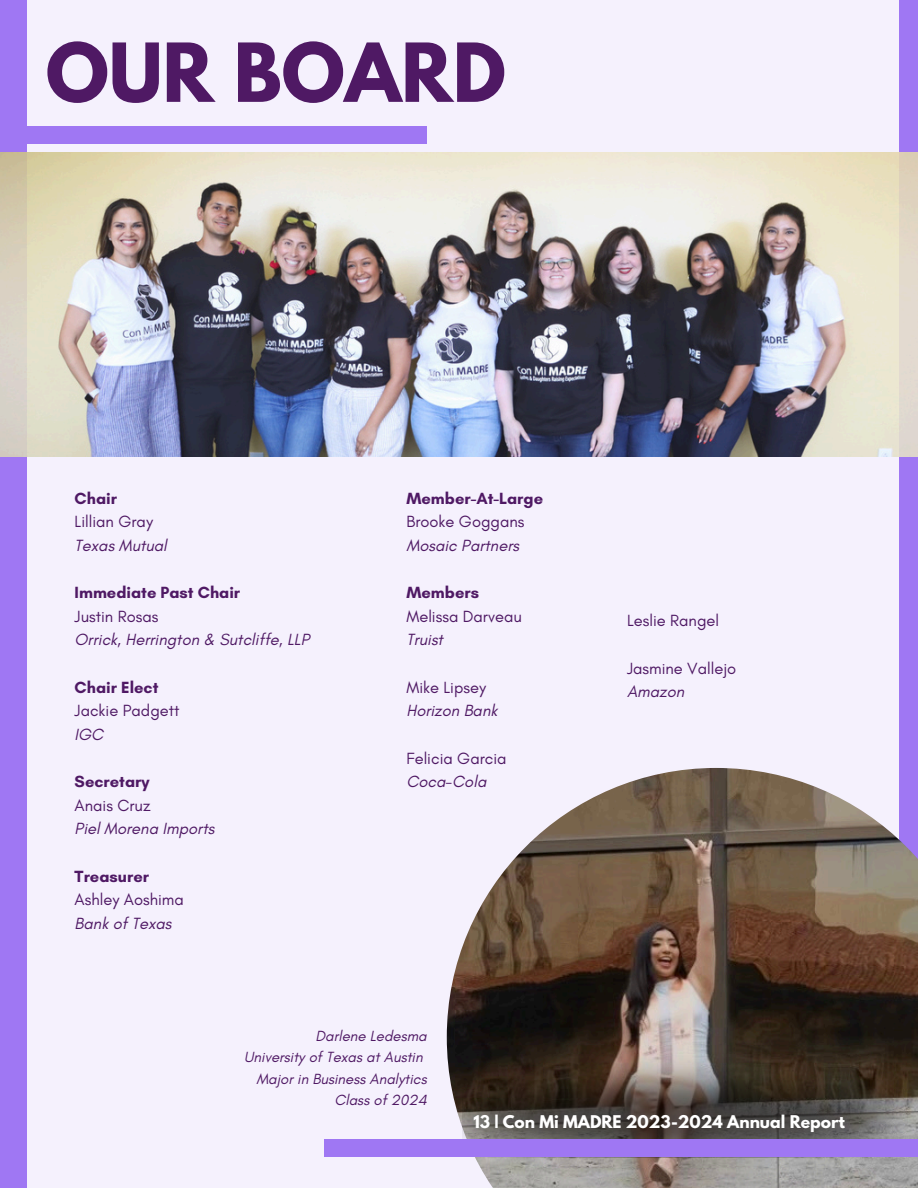
<style>
.page{position:relative;width:918px;height:1188px;background:#9f77f3}
.page>*{position:absolute;margin:0;border:0;box-sizing:border-box;transform-origin:0 0}
.t1{font:700 72px "League Spartan";color:#4f1964}
.t2{font:16.5px "Glacial Indifference";color:#4f1964}
.t3{font:italic 16.5px "Glacial Indifference";color:#4f1964}
.t4{font:700 16.5px "Glacial Indifference";color:#4f1964}
.t5{font:700 15.6px "League Spartan";color:#fff}
.t6{font:italic 15px "Glacial Indifference";color:#4f1964}
</style>
<div class="page">
<div style="left:27px;top:0;width:871px;height:1188px;background:#f5f1fd"></div>
<div style="left:19px;top:126px;width:408px;height:18px;background:#9f77f3"></div>
<img style="left:0;top:153px;width:918px;height:303px">
<img style="left:447px;top:768px;width:471px;height:420px">
<img style="left:463px;top:1051px;width:444px;height:88px">
<div style="left:324px;top:1139px;width:594px;height:18px;background:#9f77f3"></div>
<p class="t1" style="left:46px;top:37px;width:462px">OUR BOARD</p>
<p class="t4" style="left:75px;top:488px;width:44px">Chair</p>
<p class="t2" style="left:75px;top:512px;width:80px">Lillian Gray</p>
<p class="t3" style="left:75px;top:535px;width:94px">Texas Mutual</p>
<p class="t4" style="left:75px;top:583px;width:167px">Immediate Past Chair</p>
<p class="t2" style="left:75px;top:606px;width:85px">Justin Rosas</p>
<p class="t3" style="left:75px;top:630px;width:236px">Orrick, Herrington &amp; Sutcliffe, LLP</p>
<p class="t4" style="left:75px;top:677px;width:85px">Chair Elect</p>
<p class="t2" style="left:75px;top:701px;width:107px">Jackie Padgett</p>
<p class="t3" style="left:75px;top:724px;width:30px">IGC</p>
<p class="t4" style="left:75px;top:772px;width:76px">Secretary</p>
<p class="t2" style="left:75px;top:795px;width:77px">Anais Cruz</p>
<p class="t3" style="left:75px;top:819px;width:141px">Piel Morena Imports</p>
<p class="t4" style="left:75px;top:866px;width:76px">Treasurer</p>
<p class="t2" style="left:75px;top:890px;width:111px">Ashley Aoshima</p>
<p class="t3" style="left:75px;top:913px;width:98px">Bank of Texas</p>
<p class="t4" style="left:406px;top:488px;width:138px">Member-At-Large</p>
<p class="t2" style="left:406px;top:512px;width:120px">Brooke Goggans</p>
<p class="t3" style="left:406px;top:535px;width:114px">Mosaic Partners</p>
<p class="t4" style="left:406px;top:583px;width:74px">Members</p>
<p class="t2" style="left:406px;top:606px;width:117px">Melissa Darveau</p>
<p class="t3" style="left:406px;top:630px;width:38px">Truist</p>
<p class="t2" style="left:406px;top:677px;width:81px">Mike Lipsey</p>
<p class="t3" style="left:406px;top:701px;width:92px">Horizon Bank</p>
<p class="t2" style="left:406px;top:748px;width:102px">Felicia Garcia</p>
<p class="t3" style="left:406px;top:772px;width:81px">Coca-Cola</p>
<p class="t6" style="left:315px;top:1027px;width:113px">Darlene Ledesma</p>
<h2 class="t6" style="left:244px;top:1048px;width:180px">University of Texas at Austin</h2>
<p class="t6" style="left:256px;top:1069px;width:172px">Major in Business Analytics</p>
<p class="t6" style="left:335px;top:1091px;width:94px">Class of 2024</p>
<p class="t2" style="left:627px;top:611px;width:94px">Leslie Rangel</p>
<p class="t2" style="left:627px;top:658px;width:111px">Jasmine Vallejo</p>
<p class="t3" style="left:627px;top:682px;width:59px">Amazon</p>
<p class="t5" style="left:473px;top:1114px;width:373px">13 | Con Mi MADRE 2023-2024 Annual Report</p>
</div>
